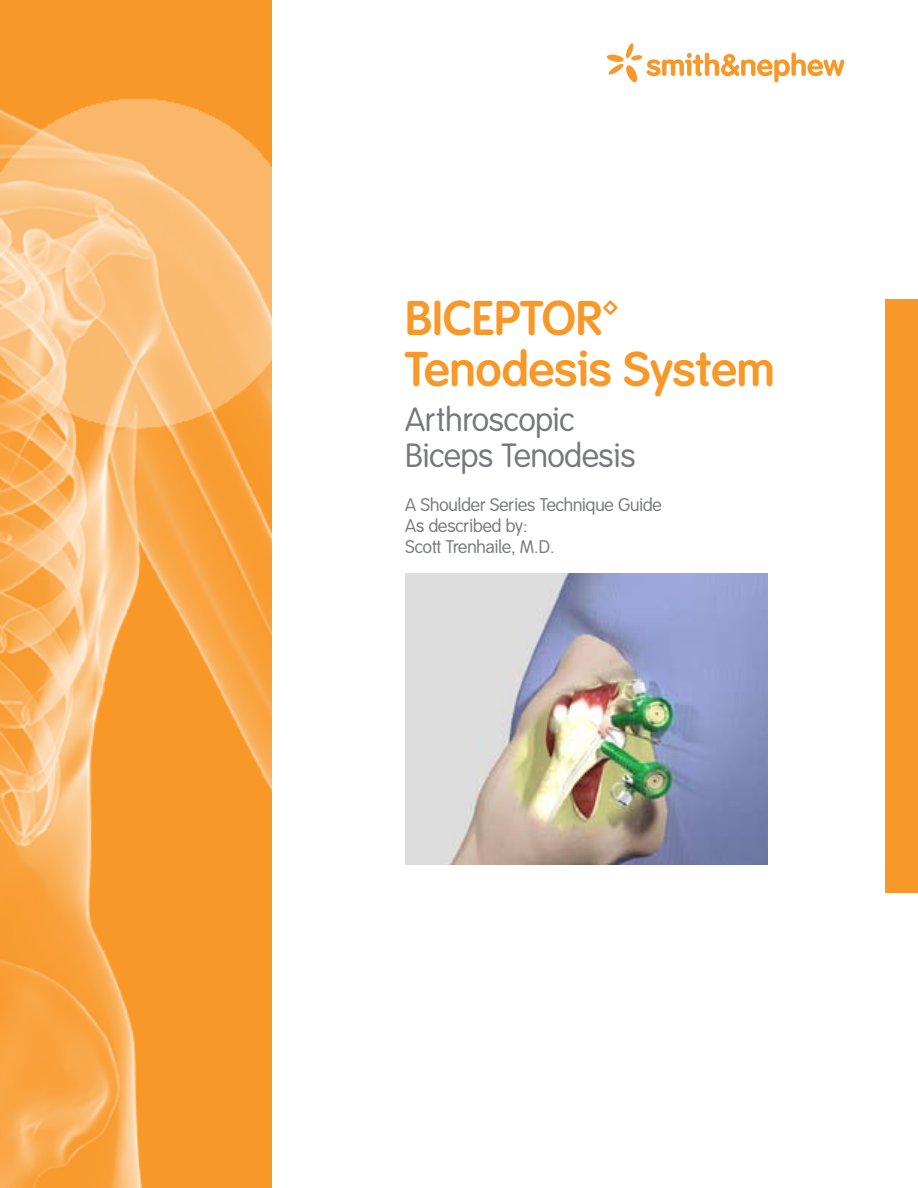
<style>
.page{position:relative;width:918px;height:1188px;background:#fff}
.page>*{position:absolute;margin:0;border:0;box-sizing:border-box;transform-origin:0 0}
.t1{font:700 48px/51px "Smith&Nephew";color:#f89828}
.t2{font:33px/36px "Smith&Nephew";color:#76787b}
.t3{font:18px/21px "Smith&Nephew";color:#76787b}
</style>
<div class="page">
<svg style="left:607px;top:43px;width:237px;height:39px"></svg>
<div style="left:885px;top:299px;width:33px;height:594px;background:#f89828"></div>
<img style="left:0;top:0;width:272px;height:1188px">
<img style="left:405px;top:574px;width:362px;height:291px">
<h1 class="t1" style="left:405px;top:294px;width:371px">BICEPTOR™<br>Tenodesis System</h1>
<h2 class="t2" style="left:405px;top:402px;width:232px">Arthroscopic<br>Biceps Tenodesis</h2>
<p class="t3" style="left:405px;top:494px;width:258px">A Shoulder Series Technique Guide<br>As described by:<br>Scott Trenhaile, M.D.</p>
</div>
